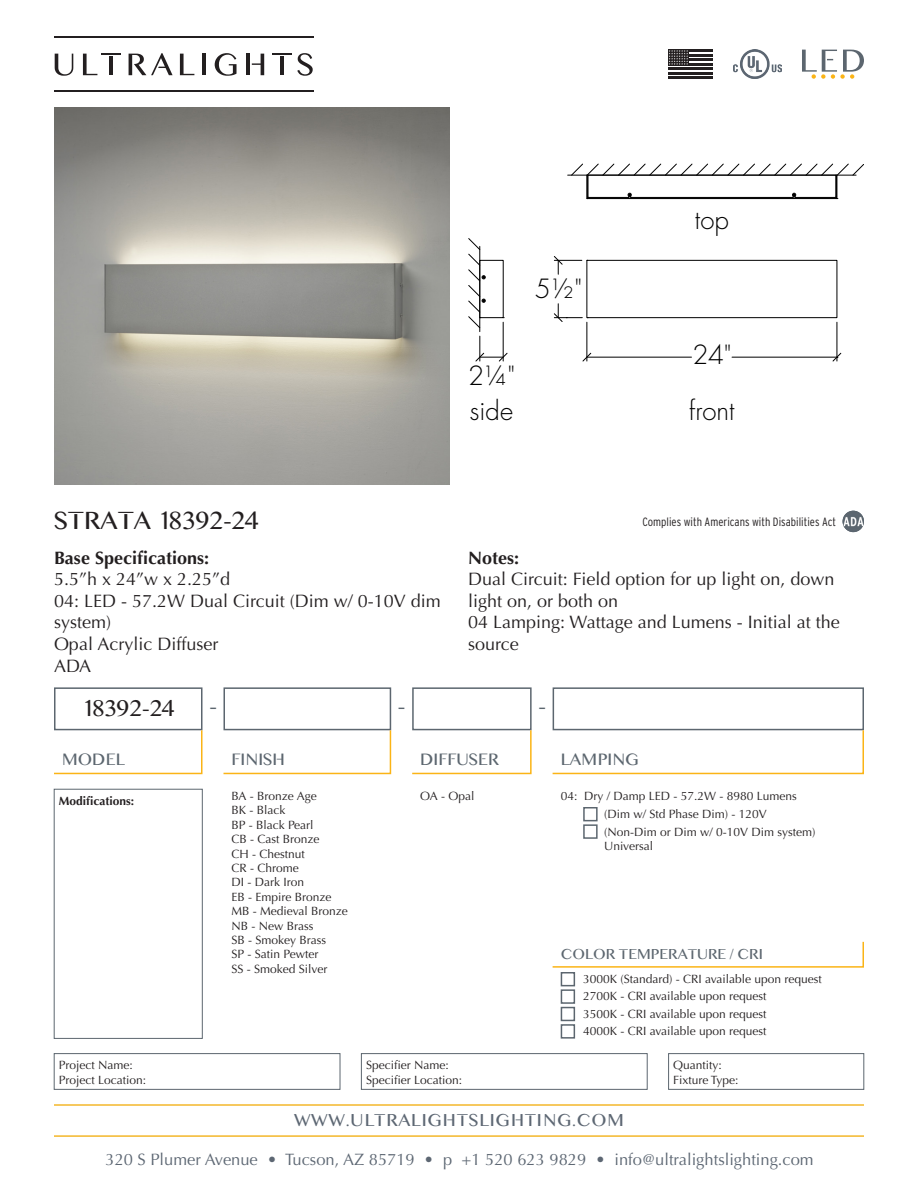
<style>
.page{position:relative;width:918px;height:1188px;background:#fff}
.page>*{position:absolute;margin:0;border:0;box-sizing:border-box;transform-origin:0 0}
.t1{font:36px "ULTRALIGHTS";letter-spacing:-.005em;color:#231f20}
.t2{font:33px "ULTRALIGHTS";letter-spacing:-.035em;color:#231f20}
.t3{font:33px "ULTRALIGHTS";color:#5c666f}
.t4{font:300 25.8px/35.5px "Futura Std";color:#000}
.t5{font:25.2px "ULTRALIGHTS";letter-spacing:.03em;color:#5d6773}
.t6{font:24px "ULTRALIGHTS";color:#5c666f}
.t7{font:21px "ULTRALIGHTS";color:#5c666f}
.t8{font:18px/21.6px "Optima";color:#231f20}
.t9{font:700 18px "Optima";color:#231f20}
.t10{font:16.5px "Optima";color:#5d6773}
.t11{font:12px "Optima";color:#231f20}
.t12{font:300 condensed 12px "Interstate";color:#231f20}
.t13{font:700 12px "Optima";color:#231f20}
</style>
<div class="page">
<hr style="left:54px;top:1135px;width:810px;height:2px;background:#f2a900">
<hr style="left:54px;top:1104px;width:810px;height:2px;background:#f2a900">
<img style="left:54px;top:107px;width:396px;height:378px">
<hr style="left:587px;top:322px;width:1px;height:39px;background:#000">
<hr style="left:837px;top:322px;width:1px;height:39px;background:#000">
<div style="left:587px;top:260px;width:250px;height:58px;border:1px solid #000"></div>
<div style="left:480px;top:260px;width:23px;height:58px;border:1px solid #000"></div>
<hr style="left:732px;top:357px;width:105px;height:1px;background:#000">
<svg style="left:833px;top:353px;width:8px;height:8px"></svg>
<svg style="left:554px;top:256px;width:34px;height:18px"></svg>
<svg style="left:554px;top:304px;width:34px;height:18px"></svg>
<hr style="left:503px;top:322px;width:1px;height:39px;background:#000">
<svg style="left:476px;top:336px;width:31px;height:25px"></svg>
<hr style="left:587px;top:357px;width:104px;height:1px;background:#000">
<svg style="left:583px;top:353px;width:8px;height:8px"></svg>
<hr style="left:480px;top:246px;width:1px;height:86px;background:#000">
<svg style="left:469px;top:238px;width:16px;height:90px"></svg>
<hr style="left:568px;top:175px;width:288px;height:1px;background:#000">
<svg style="left:571px;top:164px;width:293px;height:35px"></svg>
<div style="left:54px;top:687px;width:148px;height:43px;border:2px solid #5c666f"></div>
<div style="left:224px;top:687px;width:167px;height:43px;border:2px solid #5c666f"></div>
<div style="left:412px;top:687px;width:120px;height:43px;border:2px solid #5c666f"></div>
<div style="left:553px;top:687px;width:311px;height:43px;border:2px solid #5c666f"></div>
<svg style="left:54px;top:729px;width:149px;height:46px"></svg>
<svg style="left:223px;top:729px;width:169px;height:46px"></svg>
<svg style="left:412px;top:729px;width:120px;height:46px"></svg>
<svg style="left:552px;top:729px;width:312px;height:46px"></svg>
<img style="left:843px;top:511px;width:21px;height:21px;border-radius:11px">
<hr style="left:54px;top:36px;width:259px;height:2px;background:#231f20">
<hr style="left:54px;top:91px;width:259px;height:1px;background:#231f20">
<svg style="left:215px;top:53px;width:22px;height:23px"></svg>
<hr style="left:202px;top:54px;width:4px;height:21px;background:#231f20">
<svg style="left:180px;top:54px;width:14px;height:21px"></svg>
<svg style="left:297px;top:53px;width:16px;height:23px"></svg>
<svg style="left:55px;top:54px;width:18px;height:22px"></svg>
<svg style="left:83px;top:54px;width:38px;height:21px"></svg>
<hr style="left:280px;top:56px;width:4px;height:19px;background:#231f20">
<svg style="left:272px;top:54px;width:19px;height:1px"></svg>
<svg style="left:129px;top:53px;width:44px;height:22px"></svg>
<svg style="left:252px;top:54px;width:12px;height:21px"></svg>
<hr style="left:246px;top:54px;width:4px;height:21px;background:#231f20">
<svg style="left:668px;top:56px;width:45px;height:21px"></svg>
<hr style="left:668px;top:50px;width:45px;height:2px;background:#231f20">
<hr style="left:668px;top:54px;width:45px;height:2px;background:#231f20">
<hr style="left:668px;top:59px;width:45px;height:2px;background:#231f20">
<hr style="left:668px;top:63px;width:45px;height:2px;background:#231f20">
<hr style="left:668px;top:68px;width:45px;height:2px;background:#231f20">
<hr style="left:668px;top:72px;width:45px;height:2px;background:#231f20">
<hr style="left:668px;top:77px;width:45px;height:2px;background:#231f20">
<div style="left:668px;top:50px;width:21px;height:15px;background:#231f20"></div>
<svg style="left:669px;top:50px;width:19px;height:15px"></svg>
<svg style="left:802px;top:50px;width:62px;height:29px"></svg>
<img style="left:733px;top:50px;width:48px;height:29px">
<div style="left:54px;top:1053px;width:286px;height:37px;border:1px solid #5c666f"></div>
<div style="left:361px;top:1053px;width:286px;height:37px;border:1px solid #5c666f"></div>
<div style="left:668px;top:1053px;width:196px;height:37px;border:1px solid #5c666f"></div>
<div style="left:561px;top:972px;width:14px;height:14px;border:2px solid #5c666f"></div>
<div style="left:561px;top:989px;width:14px;height:15px;border:2px solid #5c666f"></div>
<div style="left:561px;top:1007px;width:14px;height:14px;border:2px solid #5c666f"></div>
<div style="left:561px;top:1024px;width:14px;height:15px;border:2px solid #5c666f"></div>
<svg style="left:552px;top:941px;width:312px;height:27px"></svg>
<div style="left:583px;top:807px;width:15px;height:14px;border:2px solid #5c666f"></div>
<div style="left:583px;top:824px;width:15px;height:15px;border:2px solid #5c666f"></div>
<div style="left:54px;top:789px;width:148px;height:250px;border:1px solid #5c666f"></div>
<p class="t4" style="left:535px;top:272px;width:49px">5½"</p>
<p class="t4" style="left:468px;top:358px;width:49px">2¼" side</p>
<p class="t4" style="left:695px;top:203px;width:35px">top</p>
<p class="t4" style="left:692px;top:338px;width:41px">24"</p>
<p class="t4" style="left:689px;top:394px;width:47px">front</p>
<p class="t1" style="left:54px;top:496px;width:206px">Strata 18392-24</p>
<p class="t9" style="left:54px;top:547px;width:157px">Base Specifications:</p>
<p class="t8" style="left:54px;top:568px;width:178px">5.5”h x 24”w x 2.25”d</p>
<p class="t8" style="left:54px;top:590px;width:388px">04: LED - 57.2W Dual Circuit (Dim w/ 0-10V dim system)</p>
<p class="t8" style="left:54px;top:633px;width:166px">Opal Acrylic Diffuser</p>
<p class="t8" style="left:54px;top:655px;width:39px">ADA</p>
<p class="t12" style="left:642px;top:515px;width:195px">Complies with Americans with Disabilities Act</p>
<p class="t9" style="left:468px;top:547px;width:53px">Notes:</p>
<p class="t8" style="left:468px;top:568px;width:368px">Dual Circuit: Field option for up light on, down light on, or both on</p>
<p class="t8" style="left:468px;top:612px;width:373px">04 Lamping: Wattage and Lumens - Initial at the source</p>
<p class="t2" style="left:82px;top:685px;width:95px">18392-24</p>
<p class="t6" style="left:62px;top:743px;width:65px">MODEL</p>
<p class="t6" style="left:232px;top:743px;width:55px">FINISH</p>
<p class="t6" style="left:420px;top:743px;width:80px">DIFFUSER</p>
<p class="t6" style="left:561px;top:743px;width:80px">LAMPING</p>
<p class="t11" style="left:232px;top:789px;width:87px">BA - Bronze Age</p>
<p class="t11" style="left:232px;top:803px;width:55px">BK - Black</p>
<p class="t11" style="left:232px;top:818px;width:83px">BP - Black Pearl</p>
<p class="t11" style="left:232px;top:832px;width:90px">CB - Cast Bronze</p>
<p class="t11" style="left:232px;top:847px;width:75px">CH - Chestnut</p>
<p class="t11" style="left:232px;top:861px;width:69px">CR - Chrome</p>
<p class="t11" style="left:232px;top:875px;width:74px">DI - Dark Iron</p>
<p class="t11" style="left:232px;top:890px;width:102px">EB - Empire Bronze</p>
<p class="t11" style="left:232px;top:904px;width:118px">MB - Medieval Bronze</p>
<p class="t11" style="left:232px;top:919px;width:83px">NB - New Brass</p>
<p class="t11" style="left:232px;top:933px;width:96px">SB - Smokey Brass</p>
<p class="t11" style="left:232px;top:947px;width:88px">SP - Satin Pewter</p>
<p class="t11" style="left:232px;top:962px;width:97px">SS - Smoked Silver</p>
<p class="t3" style="left:210px;top:684px;width:8px">-</p>
<p class="t3" style="left:398px;top:684px;width:8px">-</p>
<p class="t3" style="left:539px;top:684px;width:8px">-</p>
<p class="t11" style="left:420px;top:789px;width:56px">OA - Opal</p>
<p class="t11" style="left:561px;top:789px;width:238px">04: Dry / Damp LED - 57.2W - 8980 Lumens</p>
<p class="t11" style="left:604px;top:807px;width:164px">(Dim w/ Std Phase Dim) - 120V</p>
<p class="t11" style="left:604px;top:825px;width:213px">(Non-Dim or Dim w/ 0-10V Dim system)</p>
<p class="t11" style="left:604px;top:839px;width:50px">Universal</p>
<p class="t13" style="left:59px;top:794px;width:77px">Modifications:</p>
<p class="t7" style="left:561px;top:940px;width:204px">Color temperature / CRI</p>
<p class="t11" style="left:583px;top:972px;width:240px">3000K (Standard) - CRI available upon request</p>
<p class="t11" style="left:583px;top:989px;width:185px">2700K - CRI available upon request</p>
<p class="t11" style="left:583px;top:1007px;width:185px">3500K - CRI available upon request</p>
<p class="t11" style="left:583px;top:1024px;width:185px">4000K - CRI available upon request</p>
<p class="t11" style="left:59px;top:1058px;width:76px">Project Name:</p>
<p class="t11" style="left:59px;top:1073px;width:89px">Project Location:</p>
<p class="t11" style="left:366px;top:1058px;width:84px">Specifier Name:</p>
<p class="t11" style="left:366px;top:1073px;width:98px">Specifier Location:</p>
<p class="t5" style="left:294px;top:1103px;width:331px">WWW.ULTRALIGHTSLIGHTING.COM</p>
<p class="t11" style="left:673px;top:1058px;width:50px">Quantity:</p>
<p class="t11" style="left:673px;top:1073px;width:67px">Fixture Type:</p>
<p class="t10" style="left:106px;top:1150px;width:710px">320 S Plumer Avenue • Tucson, AZ 85719 • p +1 520 623 9829 • info@ultralightslighting.com</p>
</div>
